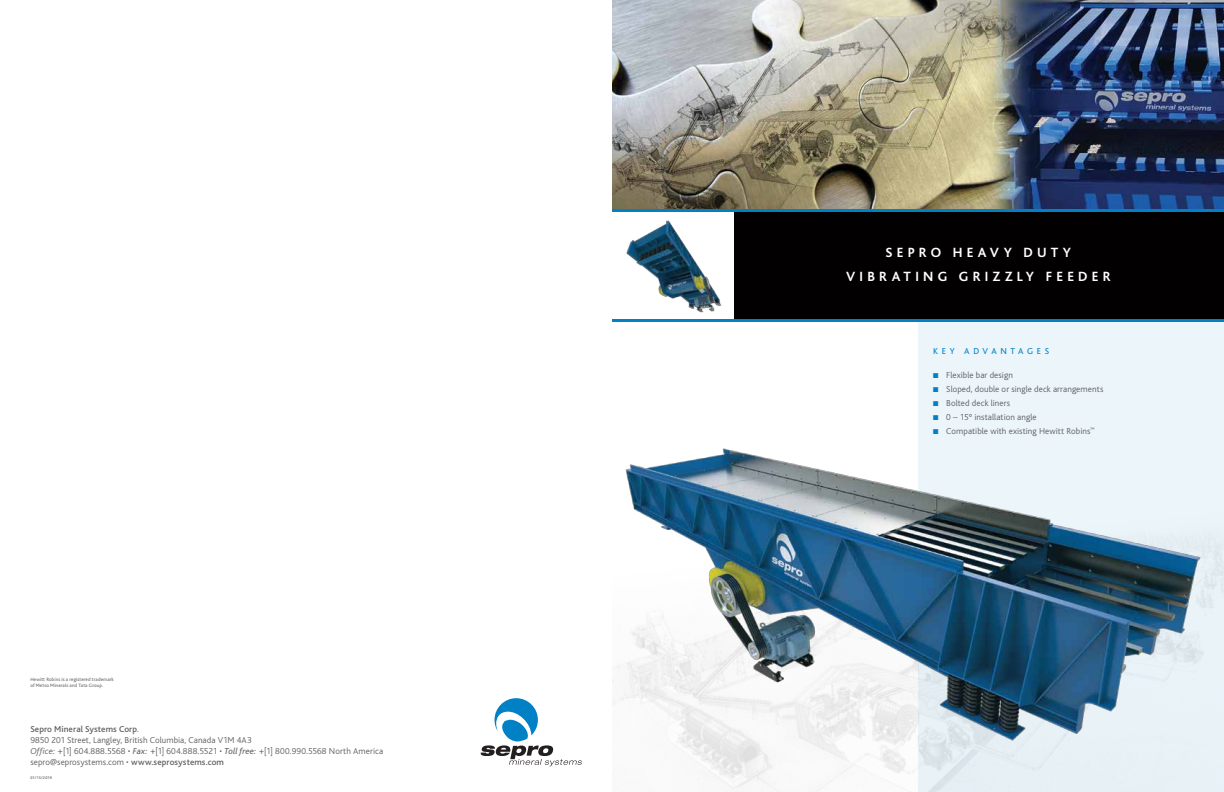
<style>
.page{position:relative;width:1224px;height:792px;background:#fff}
.page>*{position:absolute;margin:0;border:0;box-sizing:border-box;transform-origin:0 0}
.t1{font:700 14px/24px "Bliss";letter-spacing:.305em;color:#fff;text-align:center}
.t2{font:300 9px/10.8px "Bliss";letter-spacing:.01em;color:#5f6062}
.t3{font:9px "Bliss";letter-spacing:.405em;color:#0081c6}
.t4{font:5px/6px "Bliss";letter-spacing:.02em;color:#5f6062}
.t5{font:500 4px "Bliss";letter-spacing:.03em;color:#5f6062}
.s1{font-weight:500}
.s2{font-style:italic}
.s3{font-weight:400;font-style:italic}
.s4{color:#0081c6}
</style>
<div class="page">
<div style="left:918px;top:322px;width:306px;height:470px;background:#ebf5fa"></div>
<img style="left:612px;top:545px;width:612px;height:247px">
<img style="left:616px;top:448px;width:603px;height:318px">
<img style="left:612px;top:0;width:612px;height:209px">
<div style="left:735px;top:210px;width:489px;height:109px;background:#020000"></div>
<hr style="left:612px;top:209px;width:612px;height:3px;background:#0081c6">
<img style="left:626px;top:220px;width:96px;height:93px">
<svg style="left:480px;top:698px;width:102px;height:68px"></svg>
<hr style="left:612px;top:319px;width:612px;height:3px;background:#0081c6">
<p class="t4" style="left:30px;top:677px;width:85px">Hewitt Robins is a registered trademark of Metso Minerals and Tata Group.</p>
<p class="t2" style="left:30px;top:724px;width:354px"><span class="s1">Sepro Mineral Systems Corp</span>.<br>9850 201 Street, Langley, British Columbia, Canada V1M 4A3<br><span class="s2">Office:</span> +[1] 604.888.5568 • <span class="s3">Fax:</span> +[1] 604.888.5521 • <span class="s3">Toll free:</span> +[1] 800.990.5568 North America sepro@seprosystems.com • <span class="s1">www.seprosystems.com</span></p>
<p class="t5" style="left:30px;top:775px;width:23px">01/15/2019</p>
<h1 class="t1" style="left:846px;top:241px;width:266px">SEPRO HEAVY DUTY<br>VIBRATING GRIZZLY FEEDER</h1>
<p class="t3" style="left:933px;top:346px;width:117px">KEY ADVANTAGES</p>
<p class="t2" style="left:933px;top:369px;width:81px"><span class="s4">■</span> Flexible bar design</p>
<p class="t2" style="left:933px;top:383px;width:172px"><span class="s4">■</span> Sloped, double or single deck arrangements</p>
<p class="t2" style="left:933px;top:397px;width:78px"><span class="s4">■</span> Bolted deck liners</p>
<p class="t2" style="left:933px;top:411px;width:105px"><span class="s4">■</span> 0 – 15° installation angle</p>
<p class="t2" style="left:933px;top:425px;width:163px"><span class="s4">■</span> Compatible with existing Hewitt Robins<sup>™</sup></p>
</div>
